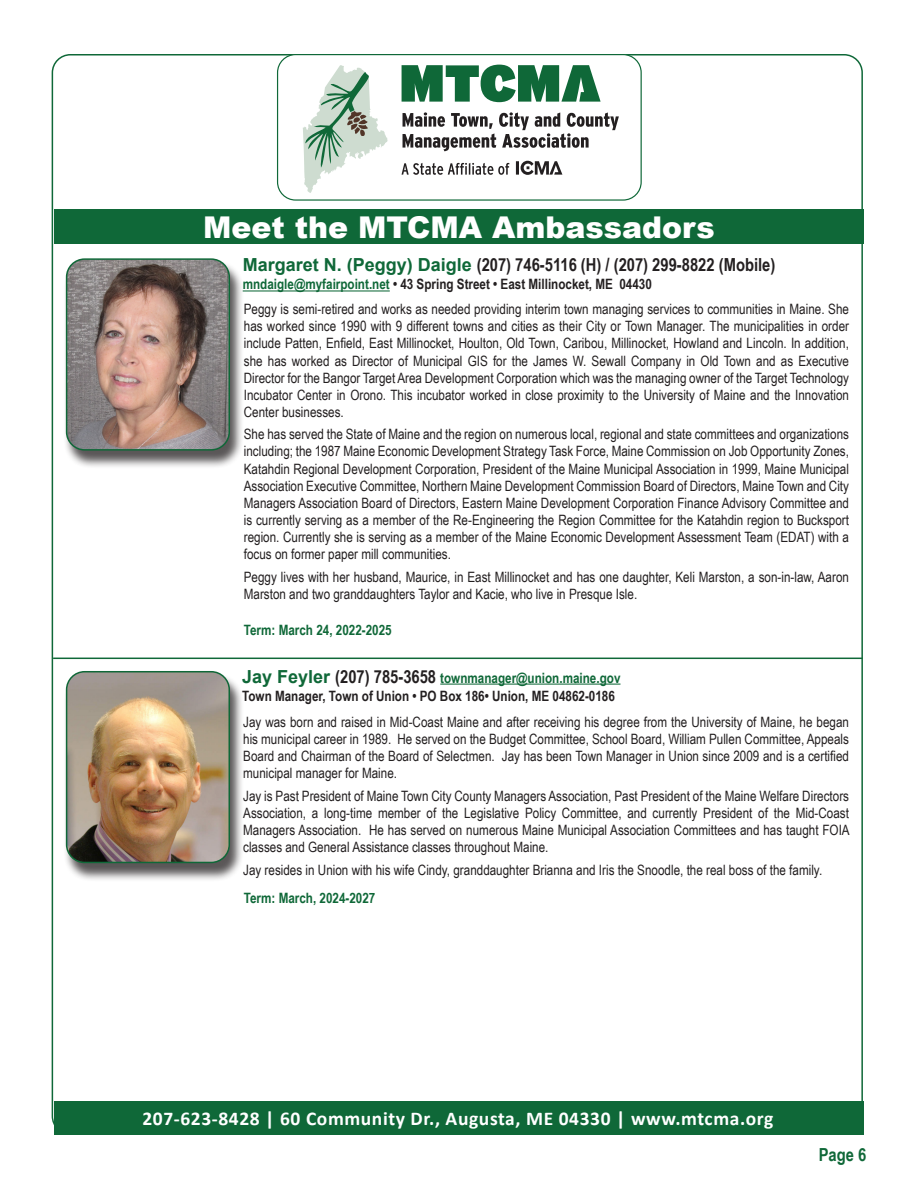
<style>
.page{position:relative;width:918px;height:1188px;background:#fff}
.page>*{position:absolute;margin:0;border:0;box-sizing:border-box;transform-origin:0 0}
.t1{font:900 30px "Arial";color:#fff}
.t2{font:700 19.5px "Calibri";letter-spacing:.03em;color:#fff}
.t3{font:700 18px "Arial Narrow";color:#231f20}
.t4{font:700 18px "Arial Narrow";color:#0f6838}
.t5{font:14.25px/17.1px "Arial Narrow";color:#231f20;text-align:justify}
.t6{font:700 14.25px "Arial Narrow";color:#231f20}
.t7{font:700 14.25px "Arial Narrow";color:#0f6838}
.s1{font-family:"Arial";color:#0f6838}
.s2{color:#0f6838}
.s3{font-family:"Arial";font-size:18px}
.s4{font-size:18px;color:#231f20}
</style>
<div class="page">
<div style="left:54px;top:1101px;width:810px;height:34px;background:#0f6838"></div>
<div style="left:54px;top:209px;width:810px;height:35px;background:#0f6838"></div>
<hr style="left:243px;top:290px;width:147px;height:2px;background:#0f6838">
<div style="left:63px;top:261px;width:180px;height:208px;background:#231f20;opacity:.75"></div>
<img style="left:67px;top:261px;width:162px;height:189px">
<div style="left:66px;top:258px;width:164px;height:193px;border:2px solid #0f6838;border-radius:18px"></div>
<hr style="left:53px;top:658px;width:810px;height:1px;background:#0f6838">
<svg style="left:403px;top:112px;width:216px;height:39px"></svg>
<svg style="left:516px;top:161px;width:46px;height:14px"></svg>
<svg style="left:402px;top:163px;width:107px;height:12px"></svg>
<svg style="left:402px;top:65px;width:199px;height:37px"></svg>
<svg style="left:303px;top:65px;width:85px;height:128px"></svg>
<div style="left:277px;top:54px;width:365px;height:147px;border:1px solid #0f6838;border-radius:18px"></div>
<hr style="left:440px;top:684px;width:181px;height:1px;background:#0f6838">
<div style="left:63px;top:673px;width:180px;height:209px;background:#231f20;opacity:.75"></div>
<img style="left:67px;top:672px;width:162px;height:190px">
<div style="left:66px;top:671px;width:164px;height:192px;border:2px solid #0f6838;border-radius:18px"></div>
<p class="t1" style="left:203px;top:205px;width:513px">Meet the MTCMA Ambassadors</p>
<p class="t3" style="left:243px;top:252px;width:534px"><span class="s1">Margaret N. (Peggy) Daigle</span> (207) 746-5116 (H) / (207) 299-8822 (Mobile)</p>
<p class="t6" style="left:243px;top:274px;width:411px"><span class="s2">mndaigle@myfairpoint.net</span> • 43 Spring Street • East Millinocket, ME 04430</p>
<p class="t5" style="left:244px;top:300px;width:607px">Peggy is semi-retired and works as needed providing interim town managing services to communities in Maine. She has worked since 1990 with 9 different towns and cities as their City or Town Manager. The municipalities in order include Patten, Enfield, East Millinocket, Houlton, Old Town, Caribou, Millinocket, Howland and Lincoln. In addition, she has worked as Director of Municipal GIS for the James W. Sewall Company in Old Town and as Executive Director for the Bangor Target Area Development Corporation which was the managing owner of the Target Technology Incubator Center in Orono. This incubator worked in close proximity to the University of Maine and the Innovation Center businesses.</p>
<p class="t5" style="left:244px;top:425px;width:607px">She has served the State of Maine and the region on numerous local, regional and state committees and organizations including; the 1987 Maine Economic Development Strategy Task Force, Maine Commission on Job Opportunity Zones, Katahdin Regional Development Corporation, President of the Maine Municipal Association in 1999, Maine Municipal Association Executive Committee, Northern Maine Development Commission Board of Directors, Maine Town and City Managers Association Board of Directors, Eastern Maine Development Corporation Finance Advisory Committee and is currently serving as a member of the Re-Engineering the Region Committee for the Katahdin region to Bucksport region. Currently she is serving as a member of the Maine Economic Development Assessment Team (EDAT) with a focus on former paper mill communities.</p>
<p class="t5" style="left:244px;top:567px;width:607px">Peggy lives with her husband, Maurice, in East Millinocket and has one daughter, Keli Marston, a son-in-law, Aaron<br>Marston and two granddaughters Taylor and Kacie, who live in Presque Isle.</p>
<p class="t7" style="left:244px;top:619px;width:149px">Term: March 24, 2022-2025</p>
<p class="t7" style="left:242px;top:667px;width:380px"><span class="s3">Jay Feyler</span> <span class="s4">(207) 785-3658</span> townmanager@union.maine.gov</p>
<p class="t6" style="left:242px;top:685px;width:374px">Town Manager, Town of Union • PO Box 186• Union, ME 04862-0186</p>
<p class="t5" style="left:243px;top:713px;width:607px">Jay was born and raised in Mid-Coast Maine and after receiving his degree from the University of Maine, he began his municipal career in 1989. He served on the Budget Committee, School Board, William Pullen Committee, Appeals Board and Chairman of the Board of Selectmen. Jay has been Town Manager in Union since 2009 and is a certified municipal manager for Maine.</p>
<p class="t5" style="left:243px;top:787px;width:608px">Jay is Past President of Maine Town City County Managers Association, Past President of the Maine Welfare Directors Association, a long-time member of the Legislative Policy Committee, and currently President of the Mid-Coast Managers Association. He has served on numerous Maine Municipal Association Committees and has taught FOIA classes and General Assistance classes throughout Maine.</p>
<p class="t5" style="left:243px;top:861px;width:581px">Jay resides in Union with his wife Cindy, granddaughter Brianna and Iris the Snoodle, the real boss of the family.</p>
<p class="t7" style="left:244px;top:887px;width:133px">Term: March, 2024-2027</p>
<p class="t2" style="left:142px;top:1104px;width:632px">207-623-8428 | 60 Community Dr., Augusta, ME 04330 | www.mtcma.org</p>
<p class="t4" style="left:819px;top:1141px;width:49px">Page 6</p>
</div>
